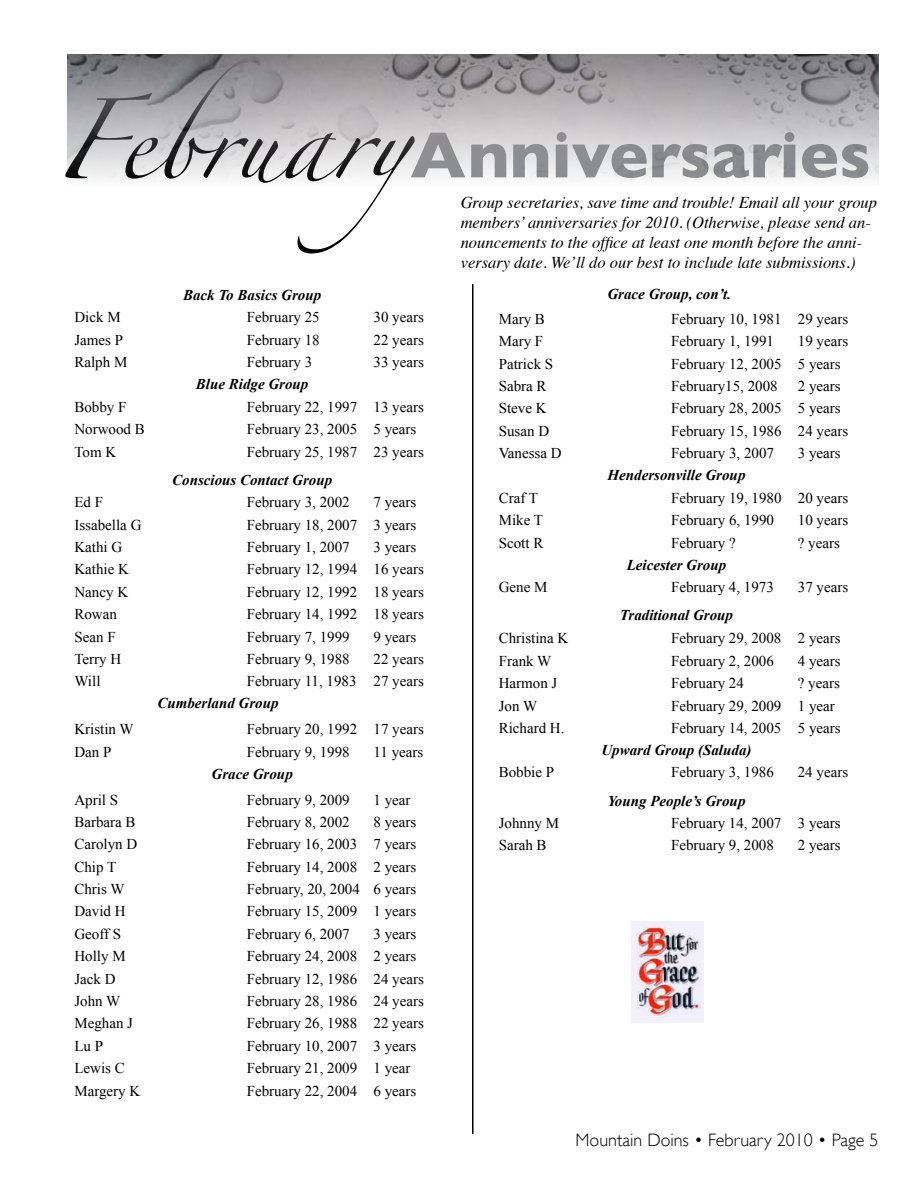
<style>
.page{position:relative;width:918px;height:1188px;background:#fff}
.page>*{position:absolute;margin:0;border:0;box-sizing:border-box;transform-origin:0 0}
.t1{font:700 66px "Gill Sans";color:#8c8e91}
.t2{font:300 18px "Gill Sans";color:#000}
.t3{font:italic 16.5px/19.8px "Times";color:#000}
.t4{font:15px "Times New Roman";color:#000}
.t5{font:italic 700 15px "Times New Roman";color:#000}
.s1{font-family:"Zapfino";font-weight:400;font-size:72px;color:#000}
</style>
<div class="page">
<hr style="left:472px;top:284px;width:2px;height:850px;background:#000">
<img style="left:68px;top:54px;width:811px;height:127px">
<img style="left:631px;top:922px;width:72px;height:101px">
<h1 class="t1" style="left:54px;top:116px;width:818px"><span class="s1">February</span>Anniversaries</h1>
<p class="t3" style="left:461px;top:192px;width:418px">Group secretaries, save time and trouble! Email all your group members’ anniversaries for 2010. (Otherwise, please send an&shy;nouncements to the office at least one month before the anni&shy;versary date. We’ll do our best to include late submissions.)</p>
<p class="t5" style="left:183px;top:285px;width:140px">Back To Basics Group</p>
<p class="t4" style="left:74px;top:307px;width:48px">Dick M</p>
<p class="t4" style="left:247px;top:307px;width:74px">February 25</p>
<p class="t4" style="left:374px;top:307px;width:52px">30 years</p>
<p class="t4" style="left:74px;top:330px;width:50px">James P</p>
<p class="t4" style="left:247px;top:330px;width:74px">February 18</p>
<p class="t4" style="left:374px;top:330px;width:52px">22 years</p>
<p class="t4" style="left:74px;top:352px;width:54px">Ralph M</p>
<p class="t4" style="left:247px;top:352px;width:67px">February 3</p>
<p class="t4" style="left:374px;top:352px;width:52px">33 years</p>
<p class="t5" style="left:196px;top:374px;width:114px">Blue Ridge Group</p>
<p class="t4" style="left:74px;top:397px;width:54px">Bobby F</p>
<p class="t4" style="left:247px;top:397px;width:179px">February 22, 1997 13 years</p>
<p class="t4" style="left:74px;top:419px;width:72px">Norwood B</p>
<p class="t4" style="left:247px;top:419px;width:171px">February 23, 2005 5 years</p>
<p class="t4" style="left:74px;top:442px;width:43px">Tom K</p>
<p class="t4" style="left:247px;top:442px;width:179px">February 25, 1987 23 years</p>
<p class="t5" style="left:172px;top:469px;width:162px">Conscious Contact Group</p>
<p class="t4" style="left:74px;top:492px;width:30px">Ed F</p>
<p class="t4" style="left:247px;top:492px;width:104px">February 3, 2002</p>
<p class="t4" style="left:374px;top:492px;width:44px">7 years</p>
<p class="t4" style="left:74px;top:514px;width:69px">Issabella G</p>
<p class="t4" style="left:247px;top:514px;width:171px">February 18, 2007 3 years</p>
<p class="t4" style="left:74px;top:537px;width:49px">Kathi G</p>
<p class="t4" style="left:247px;top:537px;width:104px">February 1, 2007</p>
<p class="t4" style="left:374px;top:537px;width:44px">3 years</p>
<p class="t4" style="left:74px;top:559px;width:56px">Kathie K</p>
<p class="t4" style="left:247px;top:559px;width:179px">February 12, 1994 16 years</p>
<p class="t4" style="left:74px;top:582px;width:55px">Nancy K</p>
<p class="t4" style="left:247px;top:582px;width:179px">February 12, 1992 18 years</p>
<p class="t4" style="left:74px;top:604px;width:44px">Rowan</p>
<p class="t4" style="left:247px;top:604px;width:179px">February 14, 1992 18 years</p>
<p class="t4" style="left:74px;top:626px;width:43px">Sean F</p>
<p class="t4" style="left:247px;top:626px;width:104px">February 7, 1999</p>
<p class="t4" style="left:374px;top:626px;width:44px">9 years</p>
<p class="t4" style="left:74px;top:649px;width:48px">Terry H</p>
<p class="t4" style="left:247px;top:649px;width:104px">February 9, 1988</p>
<p class="t4" style="left:374px;top:649px;width:52px">22 years</p>
<p class="t4" style="left:74px;top:671px;width:28px">Will</p>
<p class="t4" style="left:247px;top:671px;width:179px">February 11, 1983 27 years</p>
<p class="t5" style="left:157px;top:693px;width:123px">Cumberland Group</p>
<p class="t4" style="left:74px;top:719px;width:61px">Kristin W</p>
<p class="t4" style="left:247px;top:719px;width:179px">February 20, 1992 17 years</p>
<p class="t4" style="left:74px;top:742px;width:39px">Dan P</p>
<p class="t4" style="left:247px;top:742px;width:104px">February 9, 1998</p>
<p class="t4" style="left:374px;top:742px;width:51px">11 years</p>
<p class="t5" style="left:212px;top:763px;width:83px">Grace Group</p>
<p class="t4" style="left:74px;top:789px;width:45px">April S</p>
<p class="t4" style="left:247px;top:789px;width:104px">February 9, 2009</p>
<p class="t4" style="left:374px;top:789px;width:39px">1 year</p>
<p class="t4" style="left:74px;top:812px;width:63px">Barbara B</p>
<p class="t4" style="left:247px;top:812px;width:104px">February 8, 2002</p>
<p class="t4" style="left:374px;top:812px;width:44px">8 years</p>
<p class="t4" style="left:74px;top:834px;width:64px">Carolyn D</p>
<p class="t4" style="left:247px;top:834px;width:171px">February 16, 2003 7 years</p>
<p class="t4" style="left:74px;top:857px;width:43px">Chip T</p>
<p class="t4" style="left:247px;top:857px;width:171px">February 14, 2008 2 years</p>
<p class="t4" style="left:74px;top:879px;width:52px">Chris W</p>
<p class="t4" style="left:247px;top:879px;width:171px">February, 20, 2004 6 years</p>
<p class="t4" style="left:74px;top:901px;width:53px">David H</p>
<p class="t4" style="left:247px;top:901px;width:171px">February 15, 2009 1 years</p>
<p class="t4" style="left:74px;top:924px;width:48px">Geoff S</p>
<p class="t4" style="left:247px;top:924px;width:104px">February 6, 2007</p>
<p class="t4" style="left:374px;top:924px;width:44px">3 years</p>
<p class="t4" style="left:74px;top:946px;width:53px">Holly M</p>
<p class="t4" style="left:247px;top:946px;width:171px">February 24, 2008 2 years</p>
<p class="t4" style="left:74px;top:969px;width:43px">Jack D</p>
<p class="t4" style="left:247px;top:969px;width:179px">February 12, 1986 24 years</p>
<p class="t4" style="left:74px;top:991px;width:47px">John W</p>
<p class="t4" style="left:247px;top:991px;width:179px">February 28, 1986 24 years</p>
<p class="t4" style="left:74px;top:1013px;width:60px">Meghan J</p>
<p class="t4" style="left:247px;top:1013px;width:179px">February 26, 1988 22 years</p>
<p class="t4" style="left:74px;top:1036px;width:30px">Lu P</p>
<p class="t4" style="left:247px;top:1036px;width:171px">February 10, 2007 3 years</p>
<p class="t4" style="left:74px;top:1058px;width:52px">Lewis C</p>
<p class="t4" style="left:247px;top:1058px;width:165px">February 21, 2009 1 year</p>
<p class="t4" style="left:74px;top:1081px;width:67px">Margery K</p>
<p class="t4" style="left:247px;top:1081px;width:171px">February 22, 2004 6 years</p>
<p class="t5" style="left:607px;top:283px;width:125px">Grace Group, con’t.</p>
<p class="t4" style="left:499px;top:309px;width:48px">Mary B</p>
<p class="t4" style="left:671px;top:309px;width:179px">February 10, 1981 29 years</p>
<p class="t4" style="left:499px;top:331px;width:46px">Mary F</p>
<p class="t4" style="left:671px;top:331px;width:104px">February 1, 1991</p>
<p class="t4" style="left:798px;top:331px;width:52px">19 years</p>
<p class="t4" style="left:499px;top:354px;width:56px">Patrick S</p>
<p class="t4" style="left:671px;top:354px;width:171px">February 12, 2005 5 years</p>
<p class="t4" style="left:499px;top:376px;width:49px">Sabra R</p>
<p class="t4" style="left:671px;top:376px;width:108px">February15, 2008</p>
<p class="t4" style="left:798px;top:376px;width:44px">2 years</p>
<p class="t4" style="left:499px;top:398px;width:49px">Steve K</p>
<p class="t4" style="left:671px;top:398px;width:171px">February 28, 2005 5 years</p>
<p class="t4" style="left:499px;top:421px;width:52px">Susan D</p>
<p class="t4" style="left:671px;top:421px;width:179px">February 15, 1986 24 years</p>
<p class="t4" style="left:499px;top:443px;width:64px">Vanessa D</p>
<p class="t4" style="left:671px;top:443px;width:104px">February 3, 2007</p>
<p class="t4" style="left:798px;top:443px;width:44px">3 years</p>
<p class="t5" style="left:608px;top:465px;width:139px">Hendersonville Group</p>
<p class="t4" style="left:499px;top:488px;width:41px">Craf T</p>
<p class="t4" style="left:671px;top:488px;width:179px">February 19, 1980 20 years</p>
<p class="t4" style="left:499px;top:510px;width:46px">Mike T</p>
<p class="t4" style="left:671px;top:510px;width:104px">February 6, 1990</p>
<p class="t4" style="left:798px;top:510px;width:52px">10 years</p>
<p class="t4" style="left:499px;top:533px;width:46px">Scott R</p>
<p class="t4" style="left:671px;top:533px;width:66px">February ?</p>
<p class="t4" style="left:798px;top:533px;width:44px">? years</p>
<p class="t5" style="left:627px;top:554px;width:101px">Leicester Group</p>
<p class="t4" style="left:499px;top:577px;width:50px">Gene M</p>
<p class="t4" style="left:671px;top:577px;width:104px">February 4, 1973</p>
<p class="t4" style="left:798px;top:577px;width:52px">37 years</p>
<p class="t5" style="left:620px;top:605px;width:115px">Traditional Group</p>
<p class="t4" style="left:499px;top:628px;width:71px">Christina K</p>
<p class="t4" style="left:671px;top:628px;width:171px">February 29, 2008 2 years</p>
<p class="t4" style="left:499px;top:651px;width:54px">Frank W</p>
<p class="t4" style="left:671px;top:651px;width:104px">February 2, 2006</p>
<p class="t4" style="left:798px;top:651px;width:44px">4 years</p>
<p class="t4" style="left:499px;top:673px;width:60px">Harmon J</p>
<p class="t4" style="left:671px;top:673px;width:74px">February 24</p>
<p class="t4" style="left:798px;top:673px;width:44px">? years</p>
<p class="t4" style="left:499px;top:695px;width:40px">Jon W</p>
<p class="t4" style="left:671px;top:695px;width:165px">February 29, 2009 1 year</p>
<p class="t4" style="left:499px;top:718px;width:67px">Richard H.</p>
<p class="t4" style="left:671px;top:718px;width:171px">February 14, 2005 5 years</p>
<p class="t5" style="left:601px;top:740px;width:152px">Upward Group (Saluda)</p>
<p class="t4" style="left:499px;top:762px;width:57px">Bobbie P</p>
<p class="t4" style="left:671px;top:762px;width:104px">February 3, 1986</p>
<p class="t4" style="left:798px;top:762px;width:52px">24 years</p>
<p class="t5" style="left:607px;top:790px;width:140px">Young People’s Group</p>
<p class="t4" style="left:499px;top:813px;width:62px">Johnny M</p>
<p class="t4" style="left:671px;top:813px;width:171px">February 14, 2007 3 years</p>
<p class="t4" style="left:499px;top:835px;width:49px">Sarah B</p>
<p class="t4" style="left:671px;top:835px;width:104px">February 9, 2008</p>
<p class="t4" style="left:798px;top:835px;width:44px">2 years</p>
<p class="t2" style="left:576px;top:1130px;width:304px">Mountain Doins • February 2010 • Page 5</p>
</div>
